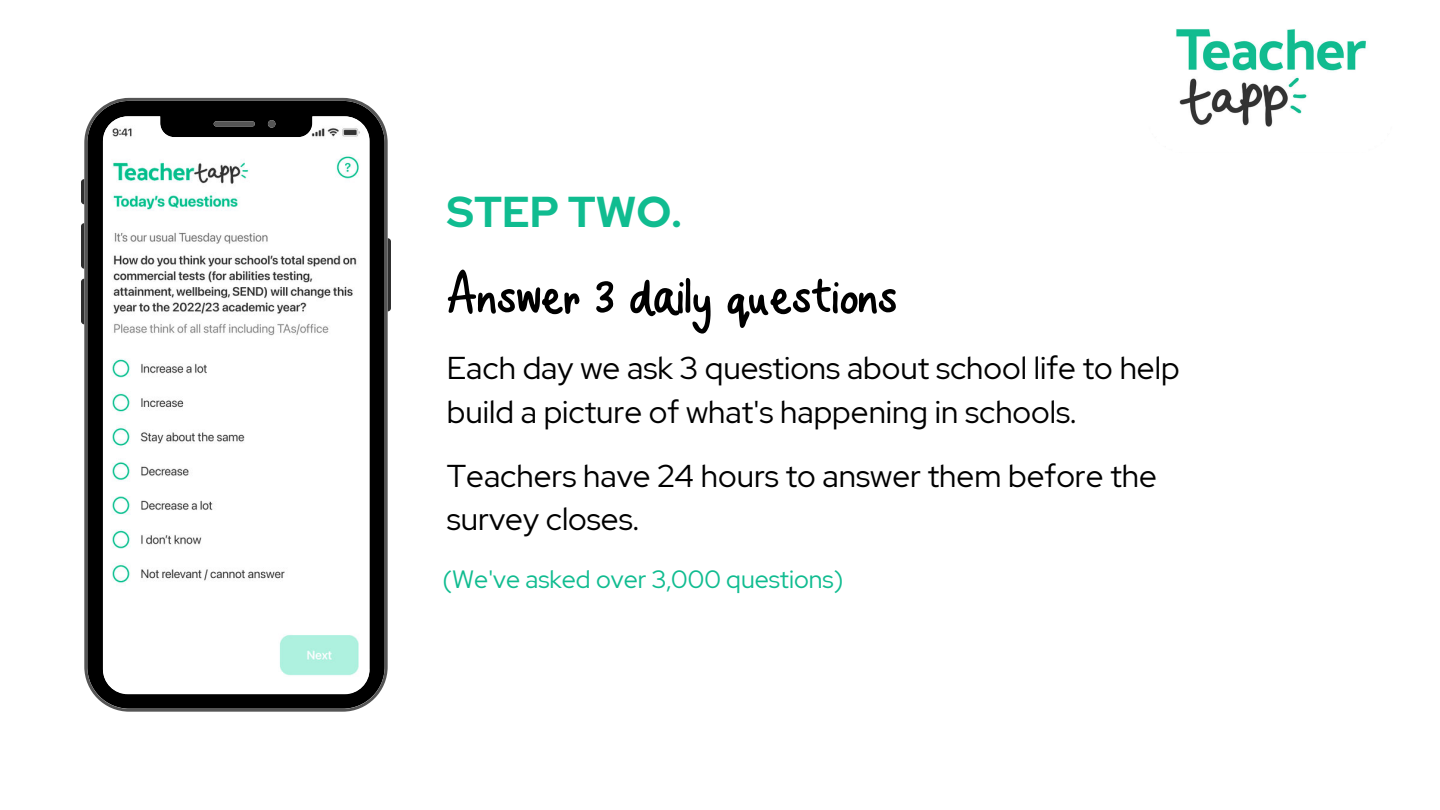
<style>
.page{position:relative;width:1440px;height:810px;background:#fff}
.page>*{position:absolute;margin:0;border:0;box-sizing:border-box;transform-origin:0 0}
.t1{font:700 60.3px "Tapp Hand";color:#000}
.t2{font:700 43px "Red Hat Display";color:#10bc90}
.t3{font:31.5px/43.5px "Red Hat Display";color:#000}
.t4{font:25px "Red Hat Display";color:#10bc90}
</style>
<div class="page">
<img style="left:1176px;top:29px;width:190px;height:98px">
<svg style="left:81px;top:179px;width:3px;height:25px"></svg>
<svg style="left:81px;top:223px;width:3px;height:46px"></svg>
<svg style="left:81px;top:279px;width:3px;height:45px"></svg>
<svg style="left:388px;top:238px;width:3px;height:73px"></svg>
<svg style="left:84px;top:98px;width:304px;height:614px"></svg>
<h2 class="t2" style="left:447px;top:184px;width:237px">STEP TWO.</h2>
<h1 class="t1" style="left:447px;top:268px;width:451px">Answer 3 daily questions</h1>
<p class="t3" style="left:447px;top:346px;width:734px">Each day we ask 3 questions about school life to help build a picture of what's happening in schools.</p>
<p class="t3" style="left:447px;top:453px;width:712px">Teachers have 24 hours to answer them before the survey closes.</p>
<p class="t4" style="left:443px;top:563px;width:402px">(We've asked over 3,000 questions)</p>
</div>
